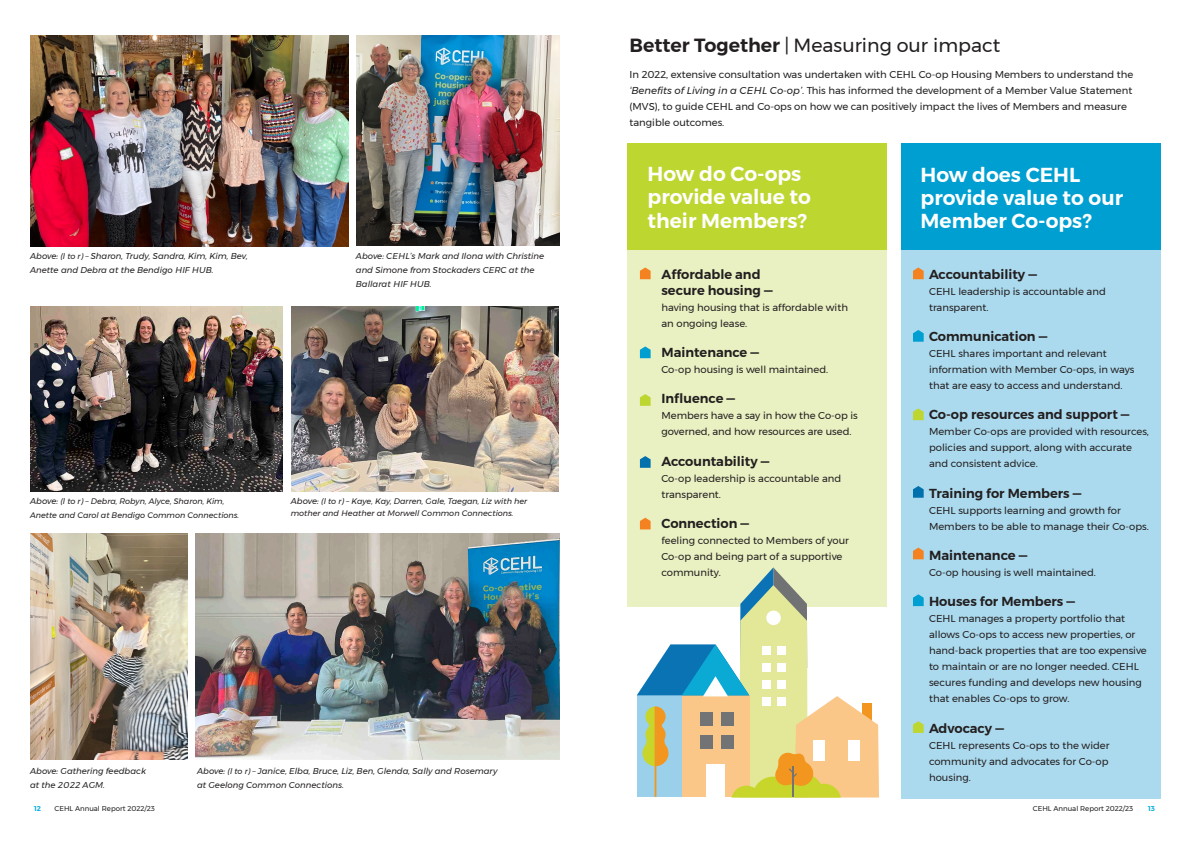
<style>
.page{position:relative;width:1191px;height:842px;background:#fff}
.page>*{position:absolute;margin:0;border:0;box-sizing:border-box;transform-origin:0 0}
.Heading{font:600 20.2px/23.2px "Montserrat";color:#fff}
.t1{font:19px "Montserrat";color:#231f20}
.Heading-2{font:600 13.1px "Montserrat";color:#231f20}
.Heading-3{font:600 13px/16px "Montserrat";color:#231f20}
.Heading-4{font:10px/16px "Montserrat";color:#231f20}
.Quotes__Italic{font:italic 8.5px/14px "Montserrat";color:#231f20}
.Quotes__Italic-2{font:italic 8px/14px "Montserrat";color:#231f20}
.t2{font:7px "Montserrat";color:#231f20}
.t3{font:600 7px "Montserrat";color:#07acde}
.s1{font-size:8px}
.s2{font-size:8.5px}
.s3{font-weight:600}
.s4{font-style:italic}
.s5{font-size:13px}
</style>
<div class="page">
<div style="left:627px;top:148px;width:260px;height:459px;background:#e9f0c1"></div>
<div style="left:901px;top:148px;width:259px;height:650px;background:#abdaee"></div>
<div style="left:627px;top:143px;width:260px;height:107px;background:#bed630"></div>
<div style="left:901px;top:143px;width:259px;height:107px;background:#009fd1"></div>
<svg style="left:640px;top:518px;width:10px;height:11px"></svg>
<svg style="left:913px;top:548px;width:10px;height:11px"></svg>
<svg style="left:640px;top:267px;width:10px;height:12px"></svg>
<svg style="left:913px;top:267px;width:10px;height:12px"></svg>
<svg style="left:640px;top:394px;width:10px;height:12px"></svg>
<svg style="left:913px;top:409px;width:10px;height:11px"></svg>
<svg style="left:913px;top:721px;width:10px;height:12px"></svg>
<svg style="left:640px;top:346px;width:10px;height:12px"></svg>
<svg style="left:913px;top:330px;width:10px;height:12px"></svg>
<svg style="left:913px;top:594px;width:10px;height:12px"></svg>
<svg style="left:640px;top:456px;width:10px;height:12px"></svg>
<svg style="left:913px;top:486px;width:10px;height:12px"></svg>
<svg style="left:637px;top:567px;width:242px;height:231px"></svg>
<img style="left:357px;top:35px;width:202px;height:210px">
<img style="left:30px;top:35px;width:318px;height:211px">
<img style="left:30px;top:307px;width:253px;height:185px">
<img style="left:291px;top:306px;width:267px;height:186px">
<img style="left:196px;top:534px;width:363px;height:226px">
<img style="left:30px;top:534px;width:157px;height:226px">
<p class="Quotes__Italic" style="left:30px;top:249px;width:219px">Above: <span class="s1">(l to r) –</span> Sharon, Trudy, Sandra, Kim, Kim, Bev,<br>Anette and Debra at the Bendigo HIF HUB.</p>
<p class="Quotes__Italic" style="left:356px;top:249px;width:190px">Above: CEHL’s Mark and Ilona with Christine and Simone from Stockaders CERC at the<br>Ballarat HIF HUB.</p>
<p class="Quotes__Italic-2" style="left:30px;top:494px;width:211px"><span class="s2">Above:</span> (l to r) – Debra, Robyn, Alyce, Sharon, Kim,<br>Anette and Carol at Bendigo Common Connections.</p>
<p class="Quotes__Italic-2" style="left:291px;top:495px;width:238px;line-height:12px"><span class="s2">Above:</span> (l to r) – Kaye, Kay, Darren, Gale, Taegan, Liz with her mother and Heather at Morwell Common Connections.</p>
<p class="Quotes__Italic" style="left:30px;top:764px;width:118px">Above: Gathering feedback at the 2022 AGM.</p>
<p class="Quotes__Italic" style="left:197px;top:764px;width:302px">Above: <span class="s1">(l to r) – J</span>anice, Elba, Bruce, Liz, Ben, Glenda, Sally and Rosemary at Geelong Common Connections.</p>
<p class="t1" style="left:629px;top:31px;width:372px"><span class="s3">Better Together</span> | Measuring our impact</p>
<p class="Heading-4" style="left:629px;top:67px;width:505px">In 2022, extensive consultation was undertaken with CEHL Co-op Housing Members to understand the <span class="s4">‘Benefits of Living in a CEHL Co-op’</span>. This has informed the development of a Member Value Statement (MVS), to guide CEHL and Co-ops on how we can positively impact the lives of Members and measure tangible outcomes.</p>
<p class="Heading" style="left:647px;top:162px;width:165px">How do Co-ops provide value to their Members?</p>
<p class="Heading" style="left:920px;top:163px;width:204px">How does CEHL provide value to our<br>Member Co-ops?</p>
<p class="Heading-3" style="left:661px;top:266px;width:113px">Affordable and secure housing —</p>
<p class="Heading-4" style="left:661px;top:299px;width:188px">having housing that is affordable with an ongoing lease.</p>
<p class="Heading-3" style="left:661px;top:344px;width:99px">Maintenance —</p>
<p class="Heading-4" style="left:661px;top:361px;width:168px">Co-op housing is well maintained.</p>
<p class="Heading-3" style="left:661px;top:391px;width:75px">Influence —</p>
<p class="Heading-4" style="left:661px;top:408px;width:198px">Members have a say in how the Co-op is governed, and how resources are used.</p>
<p class="Heading-3" style="left:661px;top:453px;width:109px">Accountability —</p>
<p class="Heading-4" style="left:661px;top:470px;width:181px">Co-op leadership is accountable and transparent.</p>
<p class="Heading-3" style="left:661px;top:515px;width:89px">Connection —</p>
<p class="Heading-4" style="left:661px;top:532px;width:189px">feeling connected to Members of your<br>Co-op and being part of a supportive community.</p>
<p class="Heading-3" style="left:929px;top:266px;width:109px">Accountability —</p>
<p class="Heading-4" style="left:929px;top:283px;width:178px">CEHL leadership is accountable and transparent.</p>
<p class="Heading-3" style="left:929px;top:328px;width:120px">Communication —</p>
<p class="Heading-4" style="left:929px;top:345px;width:207px">CEHL shares important and relevant information with Member Co-ops, in ways that are easy to access and understand.</p>
<p class="Heading-3" style="left:929px;top:407px;width:202px">Co-op resources and support —</p>
<p class="Heading-4" style="left:929px;top:424px;width:221px">Member Co-ops are provided with resources, policies and support, along with accurate and consistent advice.</p>
<p class="Heading-3" style="left:929px;top:485px;width:154px">Training for Members —</p>
<p class="Heading-4" style="left:929px;top:502px;width:221px">CEHL supports learning and growth for<br>Members to be able to manage their Co-ops.</p>
<p class="Heading-2" style="left:929px;top:545px;width:100px">Maintenance <span class="s5">—</span></p>
<p class="Heading-4" style="left:929px;top:564px;width:168px">Co-op housing is well maintained.</p>
<p class="Heading-3" style="left:929px;top:593px;width:147px">Houses for Members —</p>
<p class="Heading-4" style="left:929px;top:610px;width:219px">CEHL manages a property portfolio that allows Co-ops to access new properties, or hand-back properties that are too expensive to maintain or are no longer needed. CEHL secures funding and develops new housing that enables Co-ops to grow.</p>
<p class="Heading-3" style="left:929px;top:720px;width:76px">Advocacy —</p>
<p class="Heading-4" style="left:929px;top:737px;width:182px;text-align:justify">CEHL represents Co-ops to the wider community and advocates for Co-op housing.</p>
<p class="t3" style="left:34px;top:803px;width:8px">12</p>
<p class="t2" style="left:55px;top:803px;width:102px">CEHL Annual Report 2022/23</p>
<p class="t2" style="left:1033px;top:803px;width:102px">CEHL Annual Report 2022/23</p>
<p class="t3" style="left:1148px;top:803px;width:8px">13</p>
</div>
